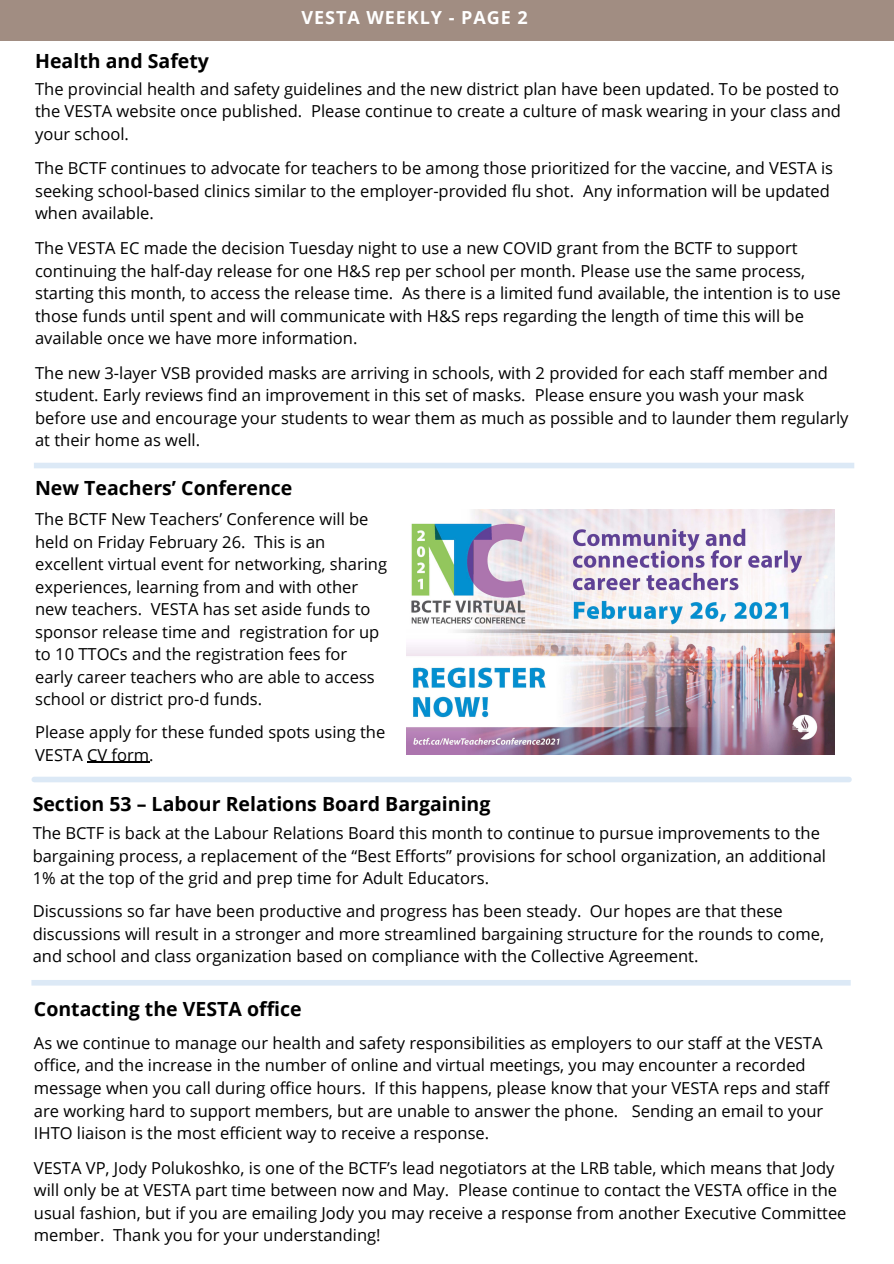
<style>
.page{position:relative;width:894px;height:1264px;background:#fff}
.page>*{position:absolute;margin:0;border:0;box-sizing:border-box;transform-origin:0 0}
.t1{font:700 19.5px "Open Sans";color:#000}
.t2{font:700 18px "Open Sans";letter-spacing:.05em;color:#fff}
.t3{font:16.5px/22.5px "Open Sans";color:#000}
</style>
<div class="page">
<div style="left:0;top:0;width:893px;height:41px;background:#a18d82"></div>
<div style="left:34px;top:462px;width:820px;height:6px;background:#dce9f6"></div>
<div style="left:34px;top:776px;width:814px;height:6px;background:#dce9f6"></div>
<img style="left:406px;top:509px;width:428px;height:246px">
<hr style="left:87px;top:761px;width:62px;height:2px;background:#000">
<div style="left:31px;top:979px;width:819px;height:6px;background:#dce9f6"></div>
<p class="t1" style="left:35px;top:47px;width:175px">Health and Safety</p>
<p class="t2" style="left:301px;top:5px;width:227px">VESTA WEEKLY - PAGE 2</p>
<p class="t3" style="left:35px;top:77px;width:807px;text-align:justify">The provincial health and safety guidelines and the new district plan have been updated. To be posted to the VESTA website once published. Please continue to create a culture of mask wearing in your class and your school.</p>
<p class="t3" style="left:35px;top:157px;width:799px">The BCTF continues to advocate for teachers to be among those prioritized for the vaccine, and VESTA is seeking school-based clinics similar to the employer-provided flu shot. Any information will be updated when available.</p>
<p class="t3" style="left:35px;top:236px;width:807px">The VESTA EC made the decision Tuesday night to use a new COVID grant from the BCTF to support continuing the half-day release for one H&amp;S rep per school per month. Please use the same process, starting this month, to access the release time. As there is a limited fund available, the intention is to use those funds until spent and will communicate with H&amp;S reps regarding the length of time this will be available once we have more information.</p>
<p class="t3" style="left:35px;top:361px;width:814px">The new 3-layer VSB provided masks are arriving in schools, with 2 provided for each staff member and student. Early reviews find an improvement in this set of masks. Please ensure you wash your mask before use and encourage your students to wear them as much as possible and to launder them regularly at their home as well.</p>
<p class="t1" style="left:35px;top:474px;width:259px">New Teachers’ Conference</p>
<p class="t3" style="left:35px;top:507px;width:353px">The BCTF New Teachers’ Conference will be held on Friday February 26. This is an excellent virtual event for networking, sharing experiences, learning from and with other new teachers. VESTA has set aside funds to sponsor release time and registration for up to 10 TTOCs and the registration fees for early career teachers who are able to access school or district pro-d funds.</p>
<p class="t3" style="left:35px;top:720px;width:351px">Please apply for these funded spots using the<br>VESTA CV form.</p>
<p class="t1" style="left:33px;top:790px;width:459px">Section 53 – Labour Relations Board Bargaining</p>
<p class="t3" style="left:33px;top:821px;width:794px">The BCTF is back at the Labour Relations Board this month to continue to pursue improvements to the bargaining process, a replacement of the “Best Efforts” provisions for school organization, an additional<br>1% at the top of the grid and prep time for Adult Educators.</p>
<p class="t3" style="left:33px;top:899px;width:792px">Discussions so far have been productive and progress has been steady. Our hopes are that these discussions will result in a stronger and more streamlined bargaining structure for the rounds to come, and school and class organization based on compliance with the Collective Agreement.</p>
<p class="t1" style="left:34px;top:995px;width:269px">Contacting the VESTA office</p>
<p class="t3" style="left:34px;top:1031px;width:796px">As we continue to manage our health and safety responsibilities as employers to our staff at the VESTA office, and the increase in the number of online and virtual meetings, you may encounter a recorded message when you call during office hours. If this happens, please know that your VESTA reps and staff are working hard to support members, but are unable to answer the phone. Sending an email to your</p>
<p class="t3" style="left:34px;top:1121px;width:457px">IHTO liaison is the most efficient way to receive a response.</p>
<p class="t3" style="left:34px;top:1155px;width:813px">VESTA VP, Jody Polukoshko, is one of the BCTF’s lead negotiators at the LRB table, which means that Jody will only be at VESTA part time between now and May. Please continue to contact the VESTA office in the usual fashion, but if you are emailing Jody you may receive a response from another Executive Committee</p>
<p class="t3" style="left:34px;top:1223px;width:348px">member. Thank you for your understanding!</p>
</div>
